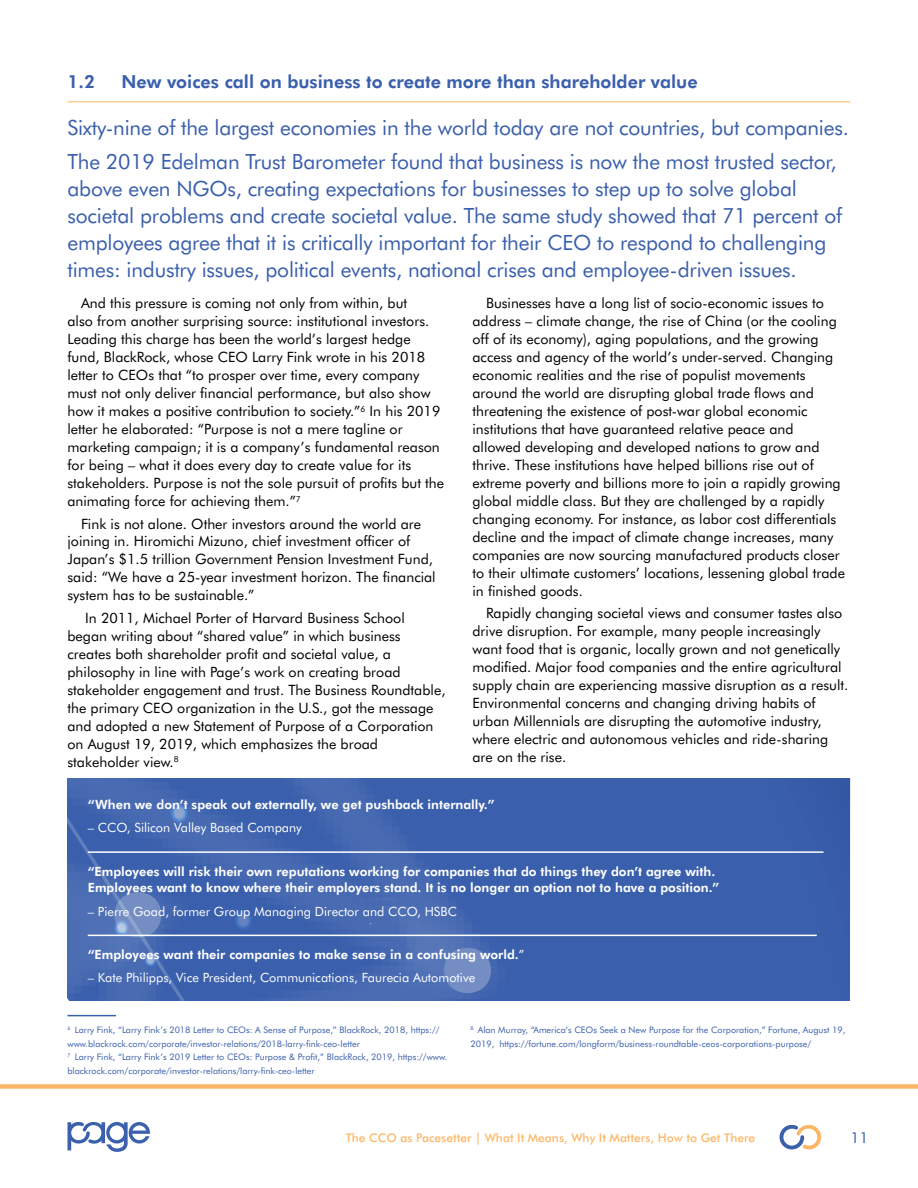
<style>
.page{position:relative;width:918px;height:1188px;background:#fff}
.page>*{position:absolute;margin:0;border:0;box-sizing:border-box;transform-origin:0 0}
.t1{font:21px/27px "Futura BT";letter-spacing:-.01em;color:#3a5fac}
.t2{font:800 18px "Futura BT";color:#3a5fac}
.t3{font:15px "Futura BT";color:#3a5fac}
.t4{font:14.25px/18px "Futura BT";color:#000}
.t5{font:800 12.75px/16.5px "Futura BT";color:#fff}
.t6{font:12.75px "Futura BT";color:#fff}
.t7{font:500 12px "Futura BT";color:#fcb766}
.t8{font:9px/13.5px "Futura BT";color:#3a5fac}
.s1{font-weight:400}
</style>
<div class="page">
<div style="left:0;top:1084px;width:918px;height:5px;background:#fcb766"></div>
<svg style="left:68px;top:1122px;width:82px;height:30px"></svg>
<svg style="left:780px;top:1125px;width:41px;height:24px"></svg>
<div style="left:749px;top:779px;width:101px;height:222px;background:#3a5fac"></div>
<div style="left:490px;top:779px;width:248px;height:222px;background:#3a5fac"></div>
<svg style="left:68px;top:779px;width:422px;height:222px;background:#4467b0"></svg>
<hr style="left:68px;top:101px;width:782px;height:1px;background:#fcb766">
<hr style="left:68px;top:1015px;width:48px;height:1px;background:#3a5fac">
<hr style="left:88px;top:851px;width:736px;height:2px;background:#fff">
<hr style="left:88px;top:935px;width:729px;height:1px;background:#fff">
<p class="t2" style="left:68px;top:71px;width:29px">1.2</p>
<p class="t2" style="left:122px;top:71px;width:578px">New voices call on business to create more than shareholder value</p>
<h1 class="t1" style="left:68px;top:111px;width:783px;line-height:33.8px">Sixty-nine of the largest economies in the world today are not countries, but companies.<br>The 2019 Edelman Trust Barometer found that business is now the most trusted sector,</h1>
<p class="t1" style="left:68px;top:175px;width:776px">above even NGOs, creating expectations for businesses to step up to solve global societal problems and create societal value. The same study showed that 71 percent of employees agree that it is critically important for their CEO to respond to challenging times: industry issues, political events, national crises and employee-driven issues.</p>
<p class="t4" style="left:68px;top:294px;width:378px;text-indent:13px">And this pressure is coming not only from within, but<br>also from another surprising source: institutional investors.<br>Leading this charge has been the world’s largest hedge fund, BlackRock, whose CEO Larry Fink wrote in his 2018 letter to CEOs that “to prosper over time, every company must not only deliver financial performance, but also show how it makes a positive contribution to society.”<sup>6</sup> In his 2019 letter he elaborated: “Purpose is not a mere tagline or marketing campaign; it is a company’s fundamental reason for being – what it does every day to create value for its stakeholders. Purpose is not the sole pursuit of profits but the animating force for achieving them.”<sup>7</sup></p>
<p class="t4" style="left:68px;top:514px;width:370px;text-indent:13px">Fink is not alone. Other investors around the world are joining in. Hiromichi Mizuno, chief investment officer of Japan’s $1.5 trillion Government Pension Investment Fund, said: “We have a 25-year investment horizon. The financial system has to be sustainable.”</p>
<p class="t4" style="left:68px;top:608px;width:380px;text-indent:18px">In 2011, Michael Porter of Harvard Business School began writing about “shared value” in which business creates both shareholder profit and societal value, a philosophy in line with Page’s work on creating broad stakeholder engagement and trust. The Business Roundtable, the primary CEO organization in the U.S., got the message and adopted a new Statement of Purpose of a Corporation on August 19, 2019, which emphasizes the broad stakeholder view.<sup>8</sup></p>
<p class="t4" style="left:473px;top:294px;width:374px;text-indent:13px">Businesses have a long list of socio-economic issues to address – climate change, the rise of China (or the cooling off of its economy), aging populations, and the growing access and agency of the world’s under-served. Changing economic realities and the rise of populist movements around the world are disrupting global trade flows and threatening the existence of post-war global economic institutions that have guaranteed relative peace and allowed developing and developed nations to grow and thrive. These institutions have helped billions rise out of extreme poverty and billions more to join a rapidly growing global middle class. But they are challenged by a rapidly changing economy. For instance, as labor cost differentials decline and the impact of climate change increases, many companies are now sourcing manufactured products closer to their ultimate customers’ locations, lessening global trade in finished goods.</p>
<p class="t4" style="left:473px;top:604px;width:377px;text-indent:13px">Rapidly changing societal views and consumer tastes also drive disruption. For example, many people increasingly want food that is organic, locally grown and not genetically modified. Major food companies and the entire agricultural supply chain are experiencing massive disruption as a result.<br>Environmental concerns and changing driving habits of urban Millennials are disrupting the automotive industry, where electric and autonomous vehicles and ride-sharing are on the rise.</p>
<p class="t5" style="left:88px;top:796px;width:408px">“When we don’t speak out externally, we get pushback internally.”</p>
<p class="t6" style="left:88px;top:820px;width:216px">– CCO, Silicon Valley Based Company</p>
<p class="t5" style="left:88px;top:863px;width:633px">“Employees will risk their own reputations working for companies that do things they don’t agree with.<br>Employees want to know where their employers stand. It is no longer an option not to have a position.”</p>
<p class="t6" style="left:88px;top:903px;width:371px">– Pierre Goad, former Group Managing Director and CCO, HSBC</p>
<p class="t5" style="left:88px;top:946px;width:438px">“Employees want their companies to make sense in a confusing world.<span class="s1">”</span></p>
<p class="t6" style="left:88px;top:970px;width:389px">– Kate Philipps, Vice President, Communications, Faurecia Automotive</p>
<p class="t8" style="left:67px;top:1023px;width:381px"><sup>6</sup> Larry Fink, “Larry Fink’s 2018 Letter to CEOs: A Sense of Purpose,” BlackRock, 2018, https:// www.blackrock.com/corporate/investor-relations/2018-larry-fink-ceo-letter<br><sup>7</sup> Larry Fink, “Larry Fink’s 2019 Letter to CEOs: Purpose &amp; Profit,” BlackRock, 2019, https://www. blackrock.com/corporate/investor-relations/larry-fink-ceo-letter</p>
<p class="t8" style="left:470px;top:1023px;width:377px"><sup>8</sup> Alan Murray, “America’s CEOs Seek a New Purpose for the Corporation,” Fortune, August 19,<br>2019, https://fortune.com/longform/business-roundtable-ceos-corporations-purpose/</p>
<p class="t7" style="left:346px;top:1131px;width:411px">The CCO as Pacesetter | What It Means, Why It Matters, How to Get There</p>
<p class="t3" style="left:850px;top:1128px;width:19px">11</p>
</div>
